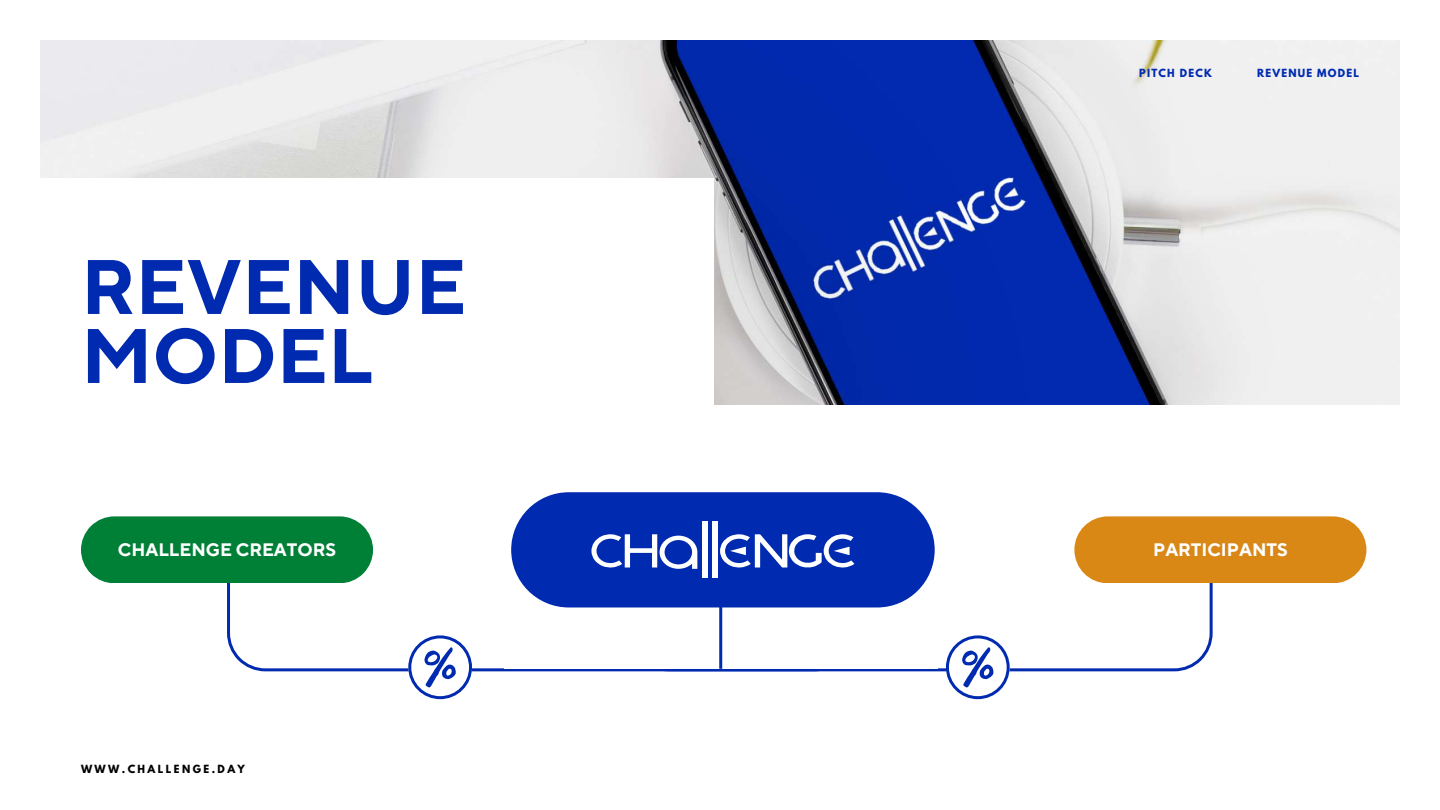
<style>
.page{position:relative;width:1440px;height:810px;background:#fff}
.page>*{position:absolute;margin:0;border:0;box-sizing:border-box;transform-origin:0 0}
.t1{font:700 77px/69px "TT Norms Pro";color:#002ab0}
.t2{font:700 18px "TT Norms Pro";color:#fff}
.t3{font:700 10px "League Spartan";letter-spacing:.12em;color:#002ab0}
.t4{font:700 10px "League Spartan";letter-spacing:.24em;color:#000}
</style>
<div class="page">
<svg style="left:853px;top:555px;width:360px;height:116px"></svg>
<svg style="left:227px;top:583px;width:626px;height:88px"></svg>
<div style="left:504px;top:419px;width:434px;height:250px;background:#fff"></div>
<div style="left:511px;top:492px;width:424px;height:115px;background:#002ab0;border-radius:58px"></div>
<div style="left:712px;top:522px;width:5px;height:56px;background:#fff"></div>
<div style="left:702px;top:522px;width:5px;height:56px;background:#fff"></div>
<svg style="left:720px;top:534px;width:134px;height:34px"></svg>
<svg style="left:591px;top:534px;width:106px;height:35px"></svg>
<div style="left:81px;top:516px;width:292px;height:67px;background:#008037"></div>
<div style="left:1074px;top:516px;width:292px;height:67px;background:#d98715;border-radius:33px"></div>
<hr style="left:719px;top:602px;width:3px;height:67px;background:#002ab0">
<svg style="left:408px;top:635px;width:64px;height:64px"></svg>
<svg style="left:946px;top:635px;width:64px;height:64px"></svg>
<img style="left:40px;top:41px;width:1360px;height:364px">
<div style="left:0;top:179px;width:714px;height:227px;background:#fff"></div>
<h1 class="t1" style="left:81px;top:256px;width:387px">REVENUE<br>MODEL</h1>
<p class="t3" style="left:1139px;top:68px;width:74px">PITCH DECK</p>
<p class="t3" style="left:1257px;top:68px;width:103px">REVENUE MODEL</p>
<p class="t2" style="left:118px;top:539px;width:220px">CHALLENGE CREATORS</p>
<p class="t2" style="left:1153px;top:539px;width:136px">PARTICIPANTS</p>
<p class="t4" style="left:81px;top:764px;width:165px">WWW.CHALLENGE.DAY</p>
</div>
